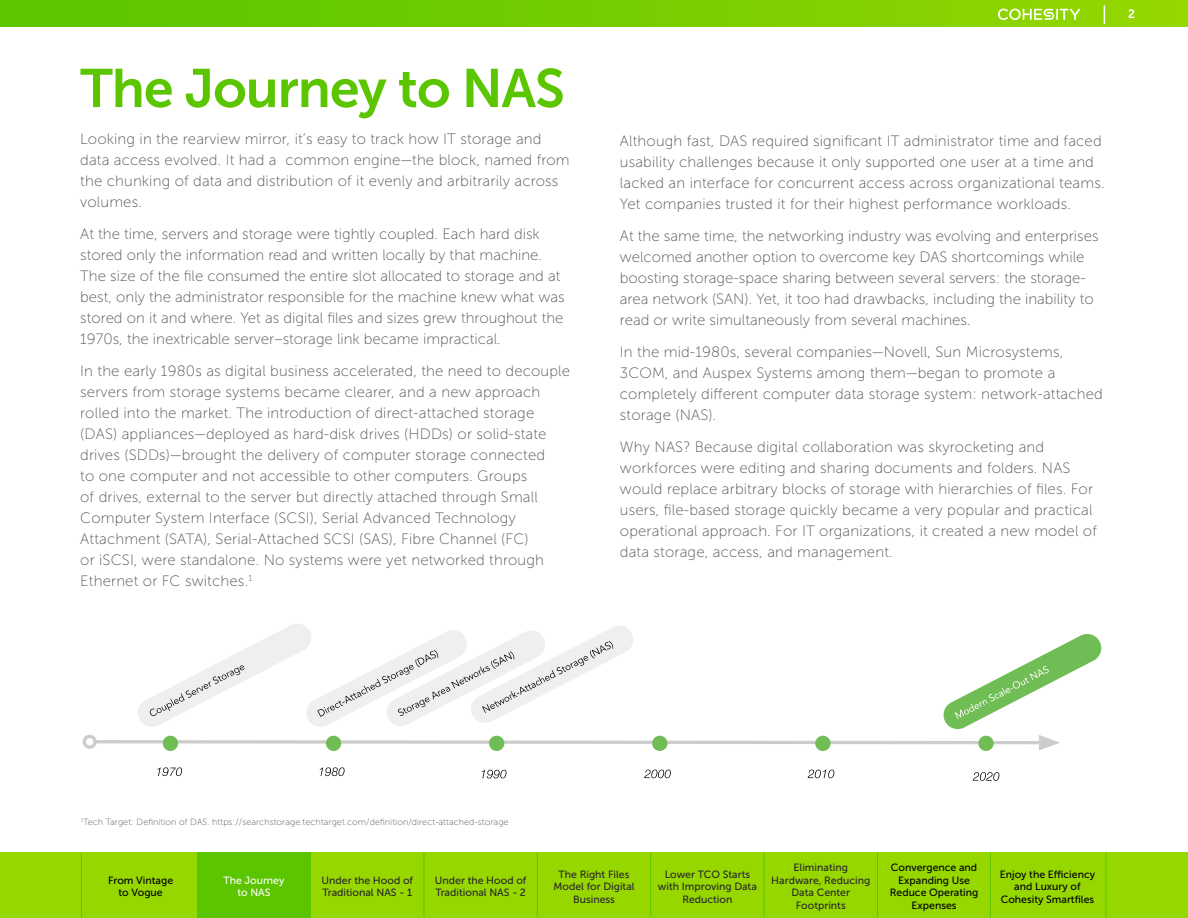
<style>
.page{position:relative;width:1188px;height:918px;background:#fff}
.page>*{position:absolute;margin:0;border:0;box-sizing:border-box;transform-origin:0 0}
.t1{font:54px "Museo Sans 700";letter-spacing:-.02em;color:#5bc500}
.t2{font:15px/21px "Museo Sans 100";letter-spacing:.01em;color:#53565a}
.t3{font:12px "Museo Sans 700";color:#fff}
.t4{font:10.5px/12.6px "Museo Sans 500";color:#282828;text-align:center}
.t5{font:10.5px/12.6px "Museo Sans 500";color:#000;text-align:center}
.t6{font:10.5px/12.6px "Museo Sans 500";color:#fff;text-align:center}
.t7{font:9px "Museo Sans 100";letter-spacing:.01em;color:#53565a}
</style>
<div class="page">
<div style="left:0;top:852px;width:1188px;height:66px;background:#97d700"></div>
<div style="left:197px;top:852px;width:113px;height:66px;background:#5bc500"></div>
<hr style="left:310px;top:853px;width:1px;height:65px;background:#5bc500">
<hr style="left:424px;top:852px;width:1px;height:65px;background:#5bc500">
<hr style="left:537px;top:852px;width:1px;height:65px;background:#5bc500">
<hr style="left:650px;top:852px;width:1px;height:65px;background:#5bc500">
<hr style="left:764px;top:852px;width:1px;height:65px;background:#5bc500">
<hr style="left:877px;top:852px;width:1px;height:65px;background:#5bc500">
<hr style="left:990px;top:852px;width:1px;height:65px;background:#5bc500">
<hr style="left:81px;top:853px;width:1px;height:65px;background:#5bc500">
<hr style="left:1106px;top:853px;width:1px;height:65px;background:#5bc500">
<svg style="left:157px;top:767px;width:25px;height:9px"></svg>
<svg style="left:320px;top:767px;width:25px;height:9px"></svg>
<svg style="left:482px;top:770px;width:24px;height:8px"></svg>
<svg style="left:644px;top:770px;width:27px;height:8px"></svg>
<svg style="left:808px;top:770px;width:26px;height:8px"></svg>
<svg style="left:973px;top:772px;width:26px;height:9px"></svg>
<svg style="left:83px;top:624px;width:1019px;height:127px"></svg>
<div style="left:0;top:0;width:1188px;height:27px;background:linear-gradient(to right,#57c400,#94d601)"></div>
<svg style="left:998px;top:9px;width:82px;height:11px"></svg>
<svg style="left:1104px;top:5px;width:1px;height:19px"></svg>
<h1 class="t1" style="left:80px;top:58px;width:486px">The Journey to NAS</h1>
<p class="t2" style="left:80px;top:129px;width:491px">Looking in the rearview mirror, it’s easy to track how IT storage and data access evolved. It had a common engine—the block, named from the chunking of data and distribution of it evenly and arbitrarily across volumes.</p>
<p class="t2" style="left:80px;top:224px;width:486px">At the time, servers and storage were tightly coupled. Each hard disk stored only the information read and written locally by that machine.<br>The size of the file consumed the entire slot allocated to storage and at best, only the administrator responsible for the machine knew what was stored on it and where. Yet as digital files and sizes grew throughout the 1970s, the inextricable server–storage link became impractical.</p>
<p class="t2" style="left:80px;top:360px;width:491px">In the early 1980s as digital business accelerated, the need to decouple servers from storage systems became clearer, and a new approach rolled into the market. The introduction of direct-attached storage (DAS) appliances—deployed as hard-disk drives (HDDs) or solid-state drives (SDDs)—brought the delivery of computer storage connected<br>to one computer and not accessible to other computers. Groups<br>of drives, external to the server but directly attached through Small Computer System Interface (SCSI), Serial Advanced Technology Attachment (SATA), Serial-Attached SCSI (SAS), Fibre Channel (FC)<br>or iSCSI, were standalone. No systems were yet networked through Ethernet or FC switches.<sup>1</sup></p>
<p class="t3" style="left:1128px;top:8px;width:8px">2</p>
<p class="t2" style="left:620px;top:131px;width:486px">Although fast, DAS required significant IT administrator time and faced usability challenges because it only supported one user at a time and lacked an interface for concurrent access across organizational teams.<br>Yet companies trusted it for their highest performance workloads.</p>
<p class="t2" style="left:620px;top:226px;width:480px">At the same time, the networking industry was evolving and enterprises welcomed another option to overcome key DAS shortcomings while boosting storage-space sharing between several servers: the storage&shy;area network (SAN). Yet, it too had drawbacks, including the inability to read or write simultaneously from several machines.</p>
<p class="t2" style="left:620px;top:341px;width:485px">In the mid-1980s, several companies—Novell, Sun Microsystems, 3COM, and Auspex Systems among them—began to promote a completely different computer data storage system: network-attached storage (NAS).</p>
<p class="t2" style="left:620px;top:436px;width:479px">Why NAS? Because digital collaboration was skyrocketing and workforces were editing and sharing documents and folders. NAS would replace arbitrary blocks of storage with hierarchies of files. For users, file-based storage quickly became a very popular and practical operational approach. For IT organizations, it created a new model of data storage, access, and management.</p>
<p class="t7" style="left:81px;top:818px;width:429px"><sup>1</sup>Tech Target: Definition of DAS. https://searchstorage.techtarget.com/definition/direct-attached-storage</p>
<p class="t5" style="left:108px;top:874px;width:67px">From Vintage to Vogue</p>
<p class="t6" style="left:223px;top:874px;width:63px">The Journey to NAS</p>
<p class="t4" style="left:322px;top:874px;width:93px;text-align:left">Under the Hood of<br>Traditional NAS - 1</p>
<p class="t4" style="left:435px;top:874px;width:93px;text-align:left">Under the Hood of<br>Traditional NAS - 2</p>
<p class="t4" style="left:553px;top:868px;width:83px">The Right Files<br>Model for Digital<br>Business</p>
<p class="t4" style="left:658px;top:868px;width:101px">Lower TCO Starts with Improving Data<br>Reduction</p>
<p class="t4" style="left:771px;top:861px;width:100px">Eliminating<br>Hardware, Reducing<br>Data Center<br>Footprints</p>
<p class="t5" style="left:890px;top:861px;width:90px">Convergence and<br>Expanding Use<br>Reduce Operating<br>Expenses</p>
<p class="t5" style="left:1000px;top:868px;width:97px">Enjoy the Efficiency and Luxury of<br>Cohesity Smartfiles</p>
</div>
